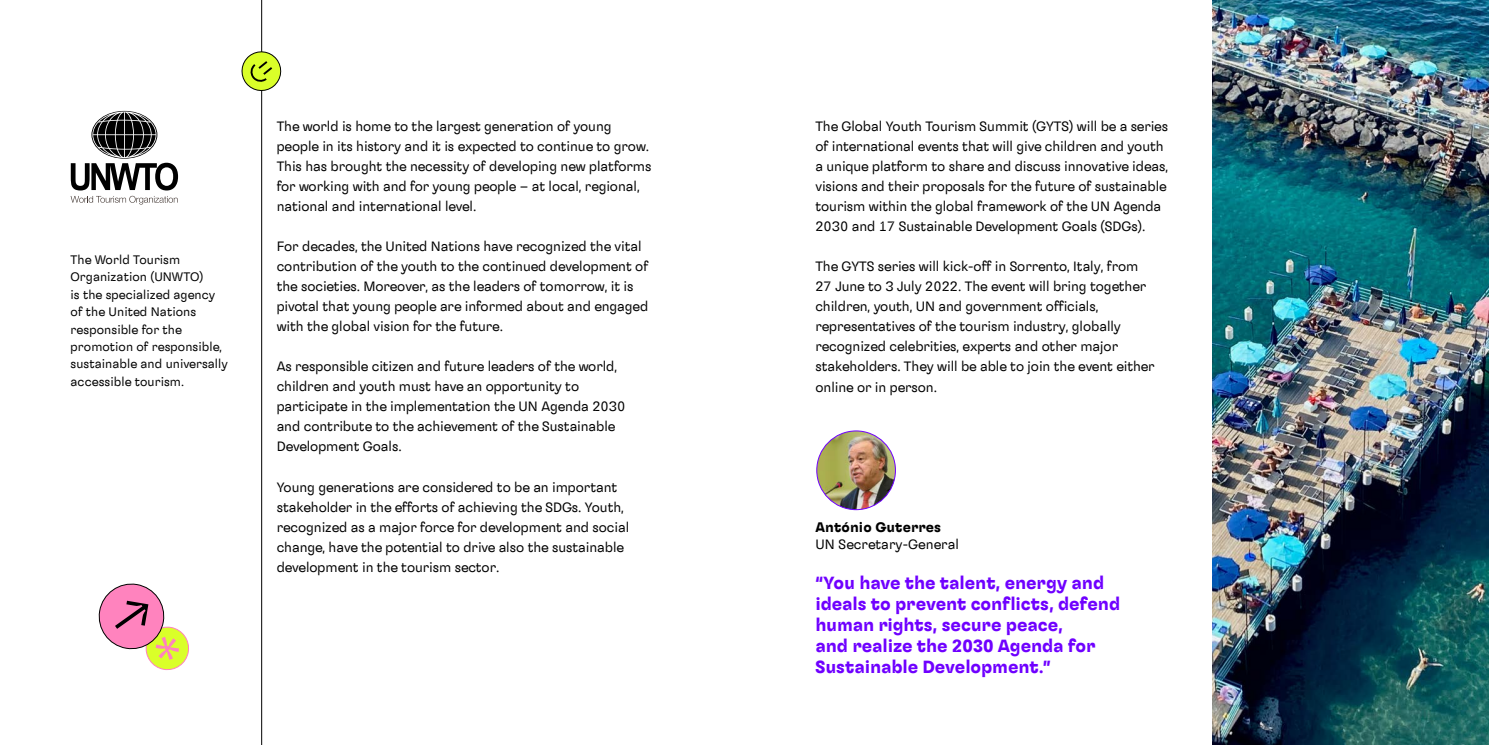
<style>
.page{position:relative;width:1489px;height:745px;background:#fff}
.page>*{position:absolute;margin:0;border:0;box-sizing:border-box;transform-origin:0 0}
.t1{font:700 17.5px/21px "Ygro Sans Beta";letter-spacing:-.005em;color:#6f00ff}
.t2{font:13.75px/20px "Ygro Sans Beta";color:#000}
.t3{font:700 13.75px "Ygro Sans Beta";letter-spacing:.01em;color:#000}
.t4{font:12.5px/17.4px "Ygro Sans Beta";letter-spacing:.01em;color:#000}
</style>
<div class="page">
<img style="left:1212px;top:0;width:276px;height:744px">
<img style="left:816px;top:430px;width:79px;height:79px;border-radius:39px">
<div style="left:816px;top:430px;width:79px;height:80px;border:1px solid #6f00ff;border-radius:50%"></div>
<svg style="left:98px;top:583px;width:91px;height:88px"></svg>
<hr style="left:261px;top:0;width:1px;height:744px;background:#000">
<svg style="left:241px;top:49px;width:41px;height:45px"></svg>
<svg style="left:71px;top:111px;width:107px;height:79px"></svg>
<svg style="left:71px;top:196px;width:107px;height:8px"></svg>
<p class="t4" style="left:71px;top:251px;width:159px">The World Tourism<br>Organization (UNWTO)<br>is the specialized agency of the United Nations responsible for the promotion of responsible, sustainable and universally accessible tourism.</p>
<p class="t2" style="left:277px;top:116px;width:376px">The world is home to the largest generation of young people in its history and it is expected to continue to grow.<br>This has brought the necessity of developing new platforms for working with and for young people – at local, regional, national and international level.</p>
<p class="t2" style="left:277px;top:236px;width:373px">For decades, the United Nations have recognized the vital contribution of the youth to the continued development of the societies. Moreover, as the leaders of tomorrow, it is pivotal that young people are informed about and engaged with the global vision for the future.</p>
<p class="t2" style="left:277px;top:356px;width:350px">As responsible citizen and future leaders of the world, children and youth must have an opportunity to participate in the implementation the UN Agenda 2030 and contribute to the achievement of the Sustainable Development Goals.</p>
<p class="t2" style="left:277px;top:476px;width:354px">Young generations are considered to be an important stakeholder in the efforts of achieving the SDGs. Youth, recognized as a major force for development and social change, have the potential to drive also the sustainable development in the tourism sector.</p>
<p class="t2" style="left:815px;top:116px;width:354px">The Global Youth Tourism Summit (GYTS) will be a series of international events that will give children and youth a unique platform to share and discuss innovative ideas, visions and their proposals for the future of sustainable tourism within the global framework of the UN Agenda 2030 and 17 Sustainable Development Goals (SDGs).</p>
<p class="t2" style="left:815px;top:256px;width:341px">The GYTS series will kick-off in Sorrento, Italy, from 27 June to 3 July 2022. The event will bring together children, youth, UN and government officials, representatives of the tourism industry, globally recognized celebrities, experts and other major stakeholders. They will be able to join the event either online or in person.</p>
<p class="t3" style="left:815px;top:518px;width:127px">António Guterres</p>
<p class="t2" style="left:815px;top:534px;width:145px">UN Secretary-General</p>
<p class="t1" style="left:815px;top:571px;width:306px">“You have the talent, energy and ideals to prevent conflicts, defend human rights, secure peace,<br>and realize the 2030 Agenda for<br>Sustainable Development.”</p>
</div>
